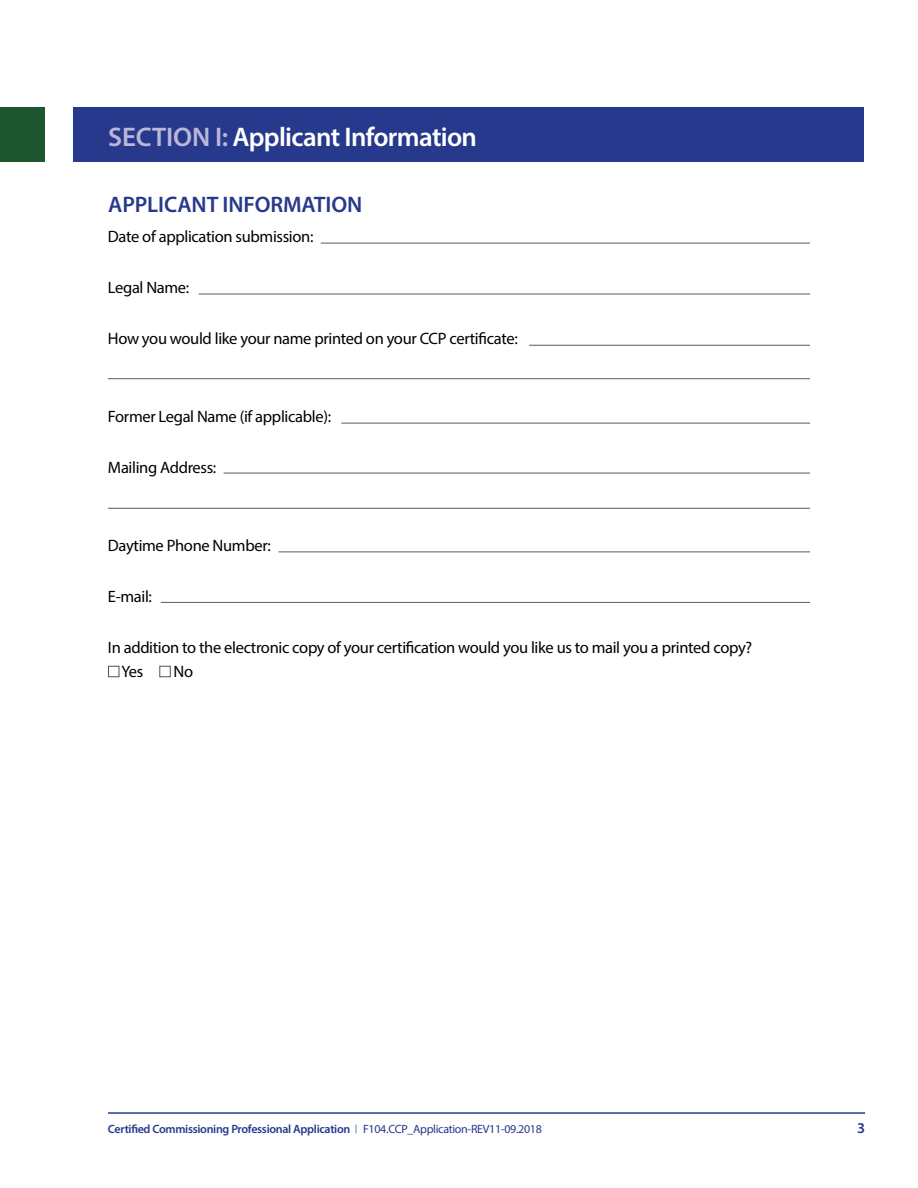
<style>
.page{position:relative;width:918px;height:1188px;background:#fff}
.page>*{position:absolute;margin:0;border:0;box-sizing:border-box;transform-origin:0 0}
.t1{font:600 27px "Myriad Pro";letter-spacing:-.025em;color:#fff}
.t2{font:600 22.5px "Myriad Pro";letter-spacing:-.005em;color:#27398c}
.t3{font:16.5px/24px "Myriad Pro";letter-spacing:-.02em;color:#000}
.t4{font:600 15px "Myriad Pro";color:#27398c}
.t5{font:600 12px "Myriad Pro";letter-spacing:-.025em;color:#27398c}
.s1{color:#bab8d7}
.s2{font-family:"Gotham";font-weight:400;font-size:9px}
.s3{font-weight:400}
</style>
<div class="page">
<hr style="left:108px;top:1112px;width:757px;height:2px;background:#27398c">
<div style="left:0;top:108px;width:864px;height:54px;background:#27398c"></div>
<div style="left:0;top:81px;width:73px;height:108px;background:#fff"></div>
<div style="left:0;top:108px;width:45px;height:54px;background:#1e5632"></div>
<div style="left:108px;top:666px;width:12px;height:11px;border:1px solid #58595b"></div>
<div style="left:159px;top:666px;width:12px;height:11px;border:1px solid #58595b"></div>
<hr style="left:108px;top:378px;width:702px;height:1px;background:#58595b">
<hr style="left:108px;top:508px;width:702px;height:1px;background:#58595b">
<hr style="left:199px;top:294px;width:611px;height:1px;background:#58595b">
<hr style="left:341px;top:423px;width:469px;height:1px;background:#58595b">
<hr style="left:224px;top:473px;width:586px;height:1px;background:#58595b">
<hr style="left:279px;top:551px;width:531px;height:1px;background:#58595b">
<hr style="left:161px;top:602px;width:649px;height:1px;background:#58595b">
<hr style="left:321px;top:243px;width:489px;height:1px;background:#58595b">
<hr style="left:529px;top:345px;width:281px;height:1px;background:#58595b">
<h1 class="t1" style="left:108px;top:119px;width:370px"><span class="s1">SECTION I:</span> Applicant Information</h1>
<h2 class="t2" style="left:108px;top:190px;width:256px">APPLICANT INFORMATION</h2>
<p class="t3" style="left:108px;top:224px;width:207px">Date of application submission:</p>
<p class="t3" style="left:108px;top:275px;width:83px">Legal Name:</p>
<p class="t3" style="left:108px;top:326px;width:411px">How you would like your name printed on your CCP certificate:</p>
<p class="t3" style="left:108px;top:404px;width:225px">Former Legal Name (if applicable):</p>
<p class="t3" style="left:108px;top:455px;width:110px">Mailing Address:</p>
<p class="t3" style="left:108px;top:533px;width:164px">Daytime Phone Number:</p>
<p class="t3" style="left:108px;top:584px;width:46px">E-mail:</p>
<p class="t3" style="left:122px;top:635px;width:632px;text-indent:-14px">In addition to the electronic copy of your certification would you like us to mail you a printed copy?<br>Yes</p>
<p class="t3" style="left:174px;top:659px;width:21px">No</p>
<p class="t5" style="left:108px;top:1122px;width:436px">Certified Commissioning Professional Application <span class="s2">|</span> <span class="s3">F104.CCP_Application-REV11-09.2018</span></p>
<p class="t4" style="left:857px;top:1119px;width:10px">3</p>
</div>
